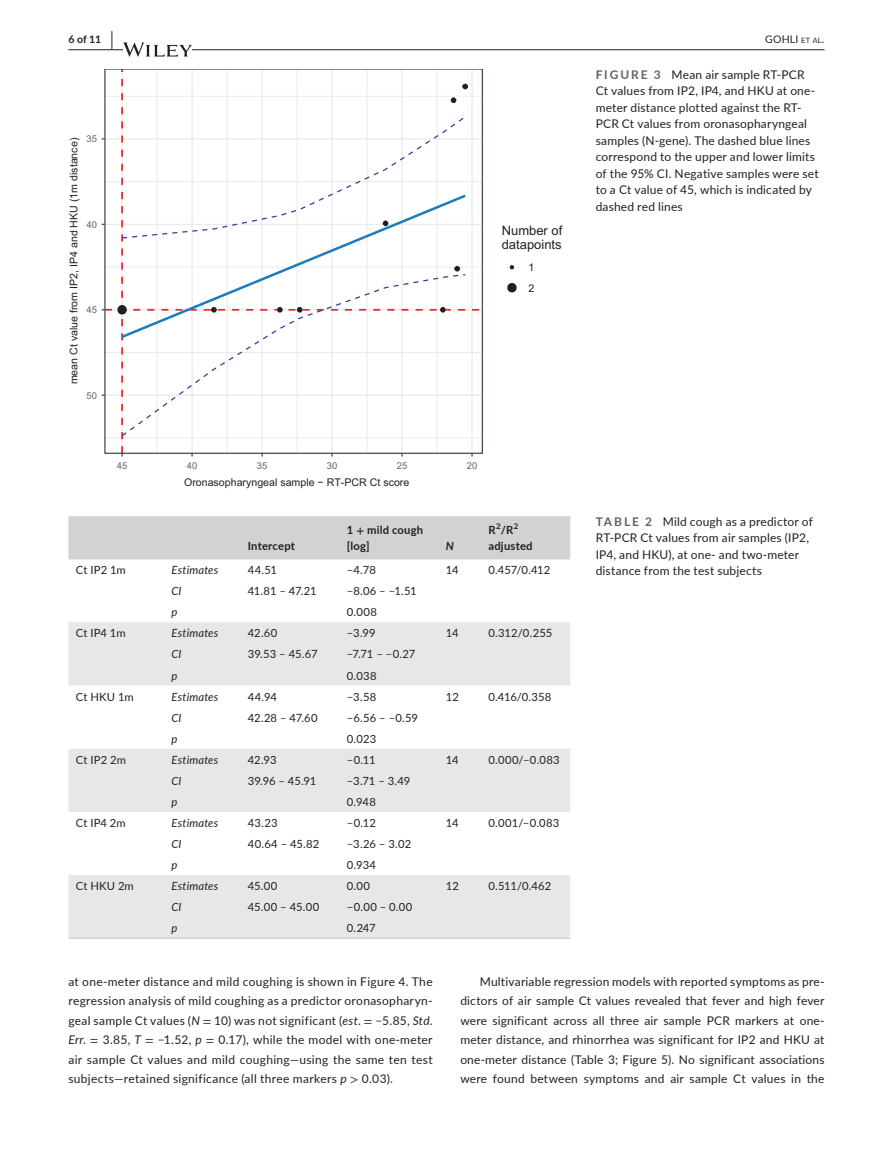
<style>
.page{position:relative;width:893px;height:1174px;background:#fff}
.page>*{position:absolute;margin:0;border:0;box-sizing:border-box;transform-origin:0 0}
.t1{font:13.05px/14px "Arial";color:#231f20}
.t2{font:12px/16.5px "Lato";letter-spacing:.015em;color:#231f20;text-align:justify}
.t3{font:11.25px "Lato";letter-spacing:.005em;color:#231f20}
.t4{font:italic 11.25px "Lato";letter-spacing:.015em;color:#231f20}
.t5{font:700 11.25px/15.8px "Lato";letter-spacing:.015em;color:#231f20}
.t6{font:italic 700 11.25px "Lato";color:#231f20}
.t7{font:10.65px/20.4px "Arial";color:#231f20}
.t8{font:10.5px "Lato";letter-spacing:.02em;color:#231f20}
.t9{font:700 10.5px "Lato";color:#231f20}
.t10{font:9.45px "Arial";color:#5d6467}
.t11{font:700 7.8px "Lato";color:#231f20}
.s1{font-size:19.5px}
.s2{font-size:7.35px}
.s3{font-family:"STIX Two Text"}
.s4{font-weight:700;color:#636366}
.s5{font-style:italic}
</style>
<div class="page">
<hr style="left:68px;top:49px;width:756px;height:1px;background:#231f20">
<svg style="left:123px;top:42px;width:69px;height:15px"></svg>
<svg style="left:102px;top:69px;width:380px;height:387px"></svg>
<svg style="left:510px;top:265px;width:4px;height:4px"></svg>
<svg style="left:507px;top:283px;width:10px;height:9px"></svg>
<div style="left:509px;top:284px;width:6px;height:7px;border:1px solid #231f20;border-radius:50%"></div>
<div style="left:68px;top:516px;width:502px;height:43px;background:#d1d2d4"></div>
<svg style="left:68px;top:622px;width:502px;height:315px;fill:#e6e7e9"></svg>
<hr style="left:68px;top:937px;width:96px;height:2px;background:#d1d2d4">
<hr style="left:164px;top:937px;width:76px;height:2px;background:#d1d2d4">
<hr style="left:240px;top:937px;width:99px;height:2px;background:#d1d2d4">
<hr style="left:339px;top:937px;width:99px;height:2px;background:#d1d2d4">
<hr style="left:438px;top:937px;width:43px;height:2px;background:#d1d2d4">
<hr style="left:481px;top:937px;width:89px;height:2px;background:#d1d2d4">
<p class="t9" style="left:68px;top:31px;width:46px">6 of 11 <span class="s1">|</span></p>
<p class="t8" style="left:765px;top:31px;width:61px">GOHLI <span class="s2">et al</span>.</p>
<p class="t10" style="left:87px;top:133px;width:12px">35</p>
<p class="t7" style="left:64px;top:384px;width:248px;rotate:-90deg">mean Ct value from IP2, IP4 and HKU (1m distance)</p>
<p class="t10" style="left:87px;top:218px;width:12px">40</p>
<p class="t10" style="left:87px;top:304px;width:12px">45</p>
<p class="t10" style="left:87px;top:389px;width:12px">50</p>
<p class="t1" style="left:502px;top:224px;width:62px">Number of datapoints</p>
<p class="t7" style="left:529px;top:257px;width:7px">1<br>2</p>
<p class="t10" style="left:117px;top:459px;width:12px">45</p>
<p class="t10" style="left:187px;top:459px;width:12px">40</p>
<p class="t10" style="left:257px;top:459px;width:12px">35</p>
<p class="t10" style="left:327px;top:459px;width:12px">30</p>
<p class="t10" style="left:397px;top:459px;width:12px">25</p>
<p class="t10" style="left:467px;top:459px;width:12px">20</p>
<p class="t7" style="left:184px;top:472px;width:227px">Oronasopharyngeal sample − RT-PCR Ct score</p>
<p class="t5" style="left:248px;top:538px;width:49px">Intercept</p>
<p class="t5" style="left:347px;top:522px;width:78px">1 <span class="s3">+</span> mild cough [log]</p>
<p class="t6" style="left:446px;top:538px;width:10px">N</p>
<p class="t5" style="left:488px;top:522px;width:9px">R</p>
<p class="t11" style="left:496px;top:521px;width:6px">2</p>
<p class="t5" style="left:501px;top:522px;width:14px">/R</p>
<p class="t11" style="left:514px;top:521px;width:6px">2</p>
<p class="t5" style="left:488px;top:538px;width:46px">adjusted</p>
<p class="t3" style="left:76px;top:562px;width:51px">Ct IP2 1m</p>
<p class="t4" style="left:172px;top:562px;width:48px">Estimates</p>
<p class="t3" style="left:248px;top:562px;width:31px">44.51</p>
<p class="t3" style="left:347px;top:562px;width:31px">−4.78</p>
<p class="t3" style="left:446px;top:562px;width:14px">14</p>
<p class="t3" style="left:488px;top:562px;width:63px">0.457/0.412</p>
<p class="t4" style="left:172px;top:583px;width:12px">CI</p>
<p class="t3" style="left:248px;top:583px;width:70px">41.81 – 47.21</p>
<p class="t3" style="left:347px;top:583px;width:71px">−8.06 – −1.51</p>
<p class="t4" style="left:172px;top:604px;width:7px">p</p>
<p class="t3" style="left:347px;top:604px;width:32px">0.008</p>
<p class="t3" style="left:76px;top:625px;width:51px">Ct IP4 1m</p>
<p class="t4" style="left:172px;top:625px;width:48px">Estimates</p>
<p class="t3" style="left:248px;top:625px;width:31px">42.60</p>
<p class="t3" style="left:347px;top:625px;width:30px">−3.99</p>
<p class="t3" style="left:446px;top:625px;width:14px">14</p>
<p class="t3" style="left:488px;top:625px;width:65px">0.312/0.255</p>
<p class="t4" style="left:172px;top:646px;width:12px">CI</p>
<p class="t3" style="left:248px;top:646px;width:71px">39.53 – 45.67</p>
<p class="t3" style="left:347px;top:646px;width:70px">−7.71 – −0.27</p>
<p class="t4" style="left:172px;top:667px;width:7px">p</p>
<p class="t3" style="left:347px;top:667px;width:31px">0.038</p>
<p class="t3" style="left:76px;top:688px;width:59px">Ct HKU 1m</p>
<p class="t4" style="left:172px;top:688px;width:48px">Estimates</p>
<p class="t3" style="left:248px;top:688px;width:31px">44.94</p>
<p class="t3" style="left:347px;top:688px;width:31px">−3.58</p>
<p class="t3" style="left:446px;top:688px;width:15px">12</p>
<p class="t3" style="left:488px;top:688px;width:64px">0.416/0.358</p>
<p class="t4" style="left:172px;top:709px;width:12px">CI</p>
<p class="t3" style="left:248px;top:709px;width:71px">42.28 – 47.60</p>
<p class="t3" style="left:347px;top:709px;width:73px">−6.56 – −0.59</p>
<p class="t4" style="left:172px;top:730px;width:7px">p</p>
<p class="t3" style="left:347px;top:730px;width:31px">0.023</p>
<p class="t3" style="left:76px;top:751px;width:52px">Ct IP2 2m</p>
<p class="t4" style="left:172px;top:751px;width:48px">Estimates</p>
<p class="t3" style="left:248px;top:751px;width:30px">42.93</p>
<p class="t3" style="left:347px;top:751px;width:30px">−0.11</p>
<p class="t3" style="left:446px;top:751px;width:14px">14</p>
<p class="t3" style="left:488px;top:751px;width:73px">0.000/−0.083</p>
<p class="t4" style="left:172px;top:772px;width:12px">CI</p>
<p class="t3" style="left:248px;top:772px;width:70px">39.96 – 45.91</p>
<p class="t3" style="left:347px;top:772px;width:65px">−3.71 – 3.49</p>
<p class="t4" style="left:172px;top:793px;width:7px">p</p>
<p class="t3" style="left:347px;top:793px;width:31px">0.948</p>
<p class="t3" style="left:76px;top:815px;width:51px">Ct IP4 2m</p>
<p class="t4" style="left:172px;top:815px;width:48px">Estimates</p>
<p class="t3" style="left:248px;top:815px;width:31px">43.23</p>
<p class="t3" style="left:347px;top:815px;width:31px">−0.12</p>
<p class="t3" style="left:446px;top:815px;width:14px">14</p>
<p class="t3" style="left:488px;top:815px;width:73px">0.001/−0.083</p>
<p class="t4" style="left:172px;top:836px;width:12px">CI</p>
<p class="t3" style="left:248px;top:836px;width:73px">40.64 – 45.82</p>
<p class="t3" style="left:347px;top:836px;width:66px">−3.26 – 3.02</p>
<p class="t4" style="left:172px;top:857px;width:7px">p</p>
<p class="t3" style="left:347px;top:857px;width:31px">0.934</p>
<p class="t3" style="left:76px;top:878px;width:59px">Ct HKU 2m</p>
<p class="t4" style="left:172px;top:878px;width:48px">Estimates</p>
<p class="t3" style="left:248px;top:878px;width:31px">45.00</p>
<p class="t3" style="left:347px;top:878px;width:25px">0.00</p>
<p class="t3" style="left:446px;top:878px;width:15px">12</p>
<p class="t3" style="left:488px;top:878px;width:64px">0.511/0.462</p>
<p class="t4" style="left:172px;top:899px;width:12px">CI</p>
<p class="t3" style="left:248px;top:899px;width:73px">45.00 – 45.00</p>
<p class="t3" style="left:347px;top:899px;width:67px">−0.00 – 0.00</p>
<p class="t4" style="left:172px;top:920px;width:7px">p</p>
<p class="t3" style="left:347px;top:920px;width:30px">0.247</p>
<p class="t2" style="left:596px;top:66px;width:224px;text-align:left"><span class="s4">FIGURE 3</span> Mean air sample RT-PCR Ct values from IP2, IP4, and HKU at one&shy;meter distance plotted against the RT-PCR Ct values from oronasopharyngeal samples (N-gene). The dashed blue lines correspond to the upper and lower limits of the 95% CI. Negative samples were set to a Ct value of 45, which is indicated by dashed red lines</p>
<p class="t2" style="left:596px;top:513px;width:219px;text-align:left"><span class="s4">TABLE 2</span> Mild cough as a predictor of RT-PCR Ct values from air samples (IP2, IP4, and HKU), at one- and two-meter distance from the test subjects</p>
<p class="t2" style="left:68px;top:971px;width:366px;line-height:19.5px">at one-meter distance and mild coughing is shown in Figure 4. The regression analysis of mild coughing as a predictor oronasopharyn&shy;geal sample Ct values (<span class="s5">N</span> <span class="s3">=</span> 10) was not significant (<span class="s5">est</span>. <span class="s3">=</span> −5.85, <span class="s5">Std</span>.<br><span class="s5">Err</span>. <span class="s3">=</span> 3.85, <span class="s5">T</span> <span class="s3">=</span> −1.52, <span class="s5">p</span> <span class="s3">=</span> 0.17), while the model with one-meter air sample Ct values and mild coughing—using the same ten test subjects—retained significance (all three markers <span class="s5">p</span> <span class="s3">&gt;</span> 0.03).</p>
<p class="t2" style="left:460px;top:971px;width:366px;line-height:19.5px;text-indent:20px">Multivariable regression models with reported symptoms as pre&shy;dictors of air sample Ct values revealed that fever and high fever were significant across all three air sample PCR markers at one&shy;meter distance, and rhinorrhea was significant for IP2 and HKU at one-meter distance (Table 3; Figure 5). No significant associations were found between symptoms and air sample Ct values in the</p>
</div>
